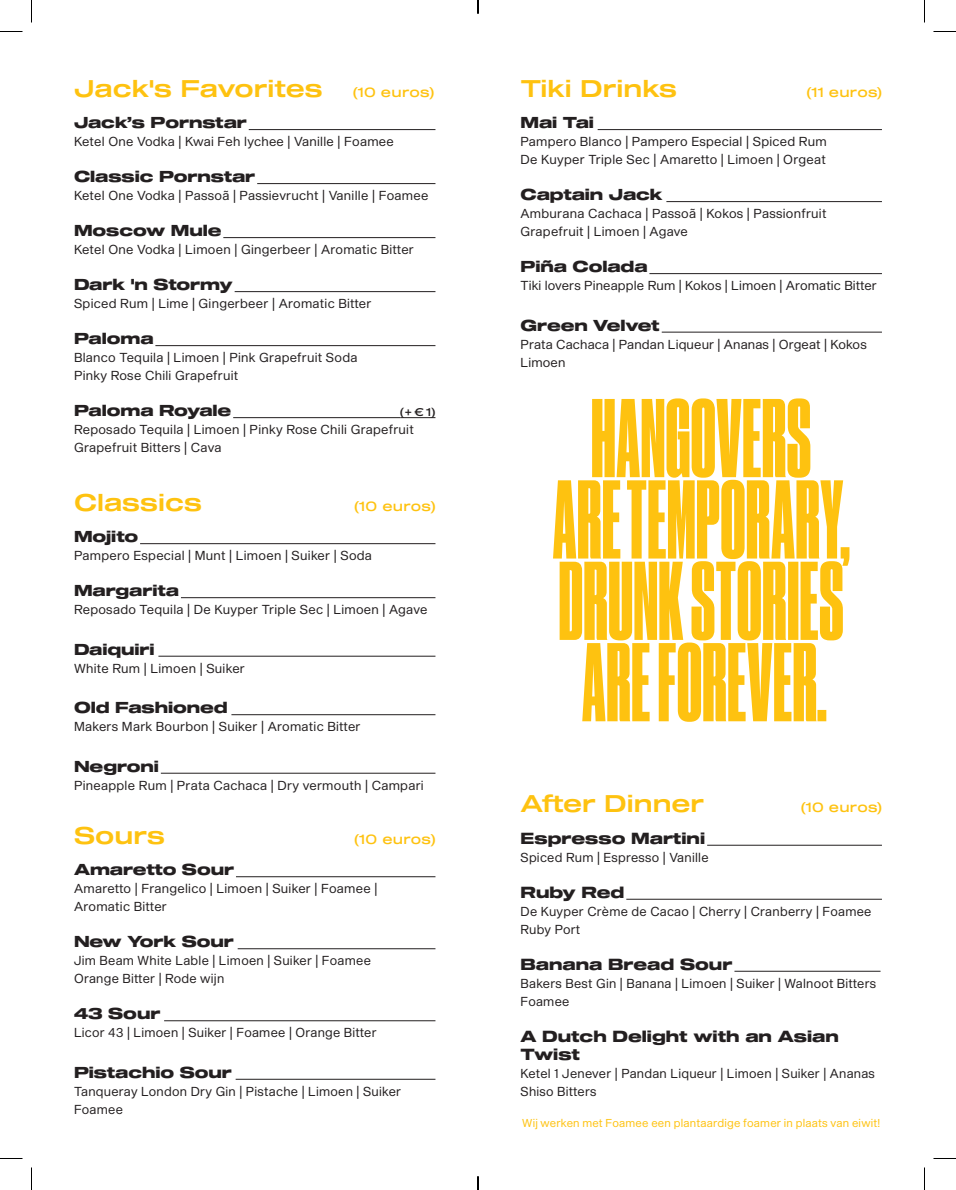
<style>
.page{position:relative;width:956px;height:1190px;background:#fff}
.page>*{position:absolute;margin:0;border:0;box-sizing:border-box;transform-origin:0 0}
.t1{font:23.7px "Shapiro 55 Middle Extd";color:#fec210}
.t2{font:15.75px/18px "Shapiro 75 Heavy Extd";color:#231f20}
.t3{font:15.45px "Shapiro 75 Heavy Extd";letter-spacing:-.005em;color:#231f20}
.t4{font:13.5px "Shapiro 45 Welter Extd";letter-spacing:.02em;color:#fec210}
.t5{font:12.75px/18px "Shapiro 35 Feather";letter-spacing:.02em;color:#231f20}
.t6{font:11.25px "Shapiro 35 Feather";letter-spacing:.02em;color:#fec210}
.t7{font:11.25px "Shapiro 45 Welter Extd";color:#231f20}
</style>
<div class="page">
<hr style="left:249px;top:129px;width:186px;height:1px;background:#231f20">
<hr style="left:257px;top:183px;width:178px;height:1px;background:#231f20">
<hr style="left:223px;top:237px;width:212px;height:1px;background:#231f20">
<hr style="left:235px;top:291px;width:200px;height:1px;background:#231f20">
<hr style="left:155px;top:345px;width:280px;height:1px;background:#231f20">
<hr style="left:233px;top:417px;width:167px;height:1px;background:#231f20">
<hr style="left:400px;top:417px;width:35px;height:1px;background:#231f20">
<hr style="left:140px;top:543px;width:295px;height:1px;background:#231f20">
<hr style="left:181px;top:597px;width:254px;height:1px;background:#231f20">
<hr style="left:158px;top:656px;width:277px;height:1px;background:#231f20">
<hr style="left:231px;top:714px;width:204px;height:1px;background:#231f20">
<hr style="left:161px;top:773px;width:274px;height:1px;background:#231f20">
<hr style="left:236px;top:876px;width:199px;height:1px;background:#231f20">
<hr style="left:238px;top:948px;width:197px;height:1px;background:#231f20">
<hr style="left:164px;top:1020px;width:271px;height:1px;background:#231f20">
<hr style="left:236px;top:1079px;width:199px;height:1px;background:#231f20">
<hr style="left:598px;top:129px;width:284px;height:1px;background:#231f20">
<hr style="left:666px;top:201px;width:216px;height:1px;background:#231f20">
<hr style="left:649px;top:273px;width:233px;height:1px;background:#231f20">
<hr style="left:662px;top:332px;width:220px;height:1px;background:#231f20">
<hr style="left:707px;top:845px;width:175px;height:1px;background:#231f20">
<hr style="left:626px;top:899px;width:256px;height:1px;background:#231f20">
<hr style="left:734px;top:971px;width:146px;height:1px;background:#231f20">
<svg style="left:553px;top:398px;width:296px;height:324px"></svg>
<svg style="left:0;top:31px;width:22px;height:1px"></svg>
<svg style="left:933px;top:31px;width:23px;height:1px"></svg>
<svg style="left:0;top:1158px;width:22px;height:1px"></svg>
<svg style="left:933px;top:1158px;width:23px;height:1px"></svg>
<svg style="left:31px;top:0;width:1px;height:22px"></svg>
<svg style="left:31px;top:1167px;width:1px;height:23px"></svg>
<svg style="left:924px;top:0;width:1px;height:22px"></svg>
<svg style="left:924px;top:1167px;width:1px;height:23px"></svg>
<svg style="left:477px;top:0;width:2px;height:13px"></svg>
<svg style="left:477px;top:1176px;width:2px;height:14px"></svg>
<h1 class="t1" style="left:74px;top:71px;width:250px">Jack's Favorites</h1>
<p class="t4" style="left:353px;top:82px;width:82px">(10 euros)</p>
<p class="t3" style="left:74px;top:112px;width:174px">Jack’s Pornstar</p>
<p class="t5" style="left:74px;top:133px;width:321px">Ketel One Vodka | Kwai Feh lychee | Vanille | Foamee</p>
<p class="t3" style="left:74px;top:166px;width:183px">Classic Pornstar</p>
<p class="t5" style="left:74px;top:187px;width:356px">Ketel One Vodka | Passoã | Passievrucht | Vanille | Foamee</p>
<p class="t3" style="left:74px;top:220px;width:149px">Moscow Mule</p>
<p class="t5" style="left:74px;top:241px;width:341px">Ketel One Vodka | Limoen | Gingerbeer | Aromatic Bitter</p>
<p class="t3" style="left:74px;top:274px;width:160px">Dark 'n Stormy</p>
<p class="t5" style="left:74px;top:295px;width:299px">Spiced Rum | Lime | Gingerbeer | Aromatic Bitter</p>
<p class="t3" style="left:74px;top:328px;width:81px">Paloma</p>
<p class="t5" style="left:74px;top:349px;width:285px">Blanco Tequila | Limoen | Pink Grapefruit Soda<br>Pinky Rose Chili Grapefruit</p>
<p class="t3" style="left:74px;top:400px;width:159px">Paloma Royale</p>
<p class="t7" style="left:400px;top:404px;width:37px">(+€1)</p>
<p class="t5" style="left:74px;top:421px;width:341px">Reposado Tequila | Limoen | Pinky Rose Chili Grapefruit<br>Grapefruit Bitters | Cava</p>
<h1 class="t1" style="left:74px;top:485px;width:130px">Classics</h1>
<p class="t4" style="left:355px;top:496px;width:82px">(10 euros)</p>
<p class="t3" style="left:74px;top:526px;width:66px">Mojito</p>
<p class="t5" style="left:74px;top:547px;width:299px">Pampero Especial | Munt | Limoen | Suiker | Soda</p>
<p class="t3" style="left:74px;top:580px;width:107px">Margarita</p>
<p class="t5" style="left:74px;top:601px;width:355px">Reposado Tequila | De Kuyper Triple Sec | Limoen | Agave</p>
<p class="t3" style="left:74px;top:638px;width:82px">Daiquiri</p>
<p class="t5" style="left:74px;top:660px;width:172px">White Rum | Limoen | Suiker</p>
<p class="t3" style="left:74px;top:697px;width:155px">Old Fashioned</p>
<p class="t5" style="left:74px;top:718px;width:288px">Makers Mark Bourbon | Suiker | Aromatic Bitter</p>
<p class="t3" style="left:74px;top:755px;width:87px">Negroni</p>
<p class="t5" style="left:74px;top:777px;width:351px">Pineapple Rum | Prata Cachaca | Dry vermouth | Campari</p>
<h1 class="t1" style="left:74px;top:818px;width:93px">Sours</h1>
<p class="t4" style="left:355px;top:829px;width:82px">(10 euros)</p>
<p class="t3" style="left:74px;top:859px;width:162px">Amaretto Sour</p>
<p class="t5" style="left:74px;top:880px;width:305px">Amaretto | Frangelico | Limoen | Suiker | Foamee |<br>Aromatic Bitter</p>
<p class="t3" style="left:74px;top:931px;width:161px">New York Sour</p>
<p class="t5" style="left:74px;top:952px;width:298px">Jim Beam White Lable | Limoen | Suiker | Foamee<br>Orange Bitter | Rode wijn</p>
<p class="t3" style="left:74px;top:1003px;width:88px">43 Sour</p>
<p class="t5" style="left:74px;top:1024px;width:304px">Licor 43 | Limoen | Suiker | Foamee | Orange Bitter</p>
<p class="t3" style="left:74px;top:1061px;width:159px">Pistachio Sour</p>
<p class="t5" style="left:74px;top:1083px;width:329px">Tanqueray London Dry Gin | Pistache | Limoen | Suiker<br>Foamee</p>
<h1 class="t1" style="left:520px;top:71px;width:158px">Tiki Drinks</h1>
<p class="t4" style="left:807px;top:82px;width:77px">(11 euros)</p>
<p class="t3" style="left:520px;top:112px;width:75px">Mai Tai</p>
<p class="t5" style="left:520px;top:133px;width:308px">Pampero Blanco | Pampero Especial | Spiced Rum<br>De Kuyper Triple Sec | Amaretto | Limoen | Orgeat</p>
<p class="t3" style="left:520px;top:184px;width:144px">Captain Jack</p>
<p class="t5" style="left:520px;top:205px;width:307px">Amburana Cachaca | Passoã | Kokos | Passionfruit<br>Grapefruit | Limoen | Agave</p>
<p class="t3" style="left:520px;top:256px;width:129px">Piña Colada</p>
<p class="t5" style="left:520px;top:277px;width:358px">Tiki lovers Pineapple Rum | Kokos | Limoen | Aromatic Bitter</p>
<p class="t3" style="left:520px;top:314px;width:141px">Green Velvet</p>
<p class="t5" style="left:520px;top:336px;width:348px">Prata Cachaca | Pandan Liqueur | Ananas | Orgeat | Kokos<br>Limoen</p>
<h1 class="t1" style="left:520px;top:787px;width:185px">After Dinner</h1>
<p class="t4" style="left:801px;top:798px;width:82px">(10 euros)</p>
<p class="t2" style="left:520px;top:830px;width:186px">Espresso Martini</p>
<p class="t5" style="left:520px;top:849px;width:190px">Spiced Rum | Espresso | Vanille</p>
<p class="t2" style="left:520px;top:884px;width:105px">Ruby Red</p>
<p class="t5" style="left:520px;top:903px;width:352px">De Kuyper Crème de Cacao | Cherry | Cranberry | Foamee<br>Ruby Port</p>
<p class="t2" style="left:520px;top:956px;width:213px">Banana Bread Sour</p>
<p class="t5" style="left:520px;top:975px;width:357px">Bakers Best Gin | Banana | Limoen | Suiker | Walnoot Bitters<br>Foamee</p>
<p class="t2" style="left:520px;top:1028px;width:320px">A Dutch Delight with an Asian<br>Twist</p>
<p class="t5" style="left:520px;top:1065px;width:356px">Ketel 1 Jenever | Pandan Liqueur | Limoen | Suiker | Ananas<br>Shiso Bitters</p>
<p class="t6" style="left:522px;top:1115px;width:360px">Wij werken met Foamee een plantaardige foamer in plaats van eiwit!</p>
</div>
